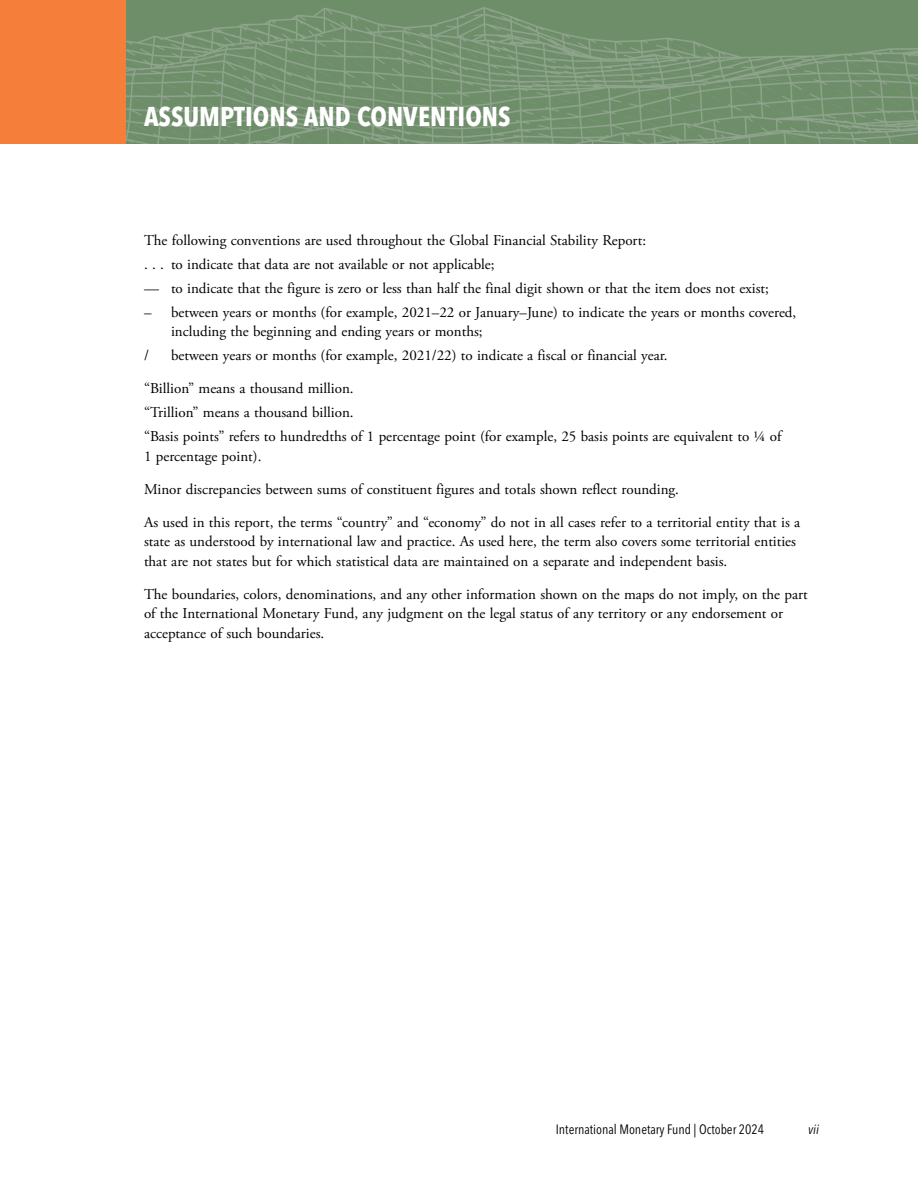
<style>
.page{position:relative;width:918px;height:1188px;background:#fff}
.page>*{position:absolute;margin:0;border:0;box-sizing:border-box;transform-origin:0 0}
.t1{font:700 condensed 27px "Avenir Next W1 G";color:#fff}
.t2{font:15px/19.5px "Adobe Garamond Pro";color:#000}
.t3{font:condensed 13.5px "Avenir Next W1 G";color:#000}
.t4{font:italic condensed 13.5px "Avenir Next W1 G";color:#000}
</style>
<div class="page">
<img style="left:126px;top:0;width:792px;height:144px">
<div style="left:0;top:0;width:126px;height:144px;background:#f57e3a"></div>
<h1 class="t1" style="left:144px;top:95px;width:368px">ASSUMPTIONS AND CONVENTIONS</h1>
<p class="t2" style="left:144px;top:229px;width:504px;line-height:24px">The following conventions are used throughout the Global Financial Stability Report: . . . to indicate that data are not available or not applicable;</p>
<p class="t2" style="left:144px;top:279px;width:626px">— to indicate that the figure is zero or less than half the final digit shown or that the item does not exist;</p>
<p class="t2" style="left:171px;top:303px;width:627px;text-indent:-27px">– between years or months (for example, 2021–22 or January–June) to indicate the years or months covered, including the beginning and ending years or months;</p>
<p class="t2" style="left:144px;top:346px;width:6px">/</p>
<p class="t2" style="left:171px;top:346px;width:498px">between years or months (for example, 2021/22) to indicate a fiscal or financial year.</p>
<p class="t2" style="left:144px;top:377px;width:639px;line-height:24px">“Billion” means a thousand million.<br>“Trillion” means a thousand billion.<br>“Basis points” refers to hundredths of 1 percentage point (for example, 25 basis points are equivalent to ¼ of</p>
<p class="t2" style="left:144px;top:447px;width:119px">1 percentage point).</p>
<p class="t2" style="left:144px;top:480px;width:537px">Minor discrepancies between sums of constituent figures and totals shown reflect rounding.</p>
<p class="t2" style="left:144px;top:513px;width:658px">As used in this report, the terms “country” and “economy” do not in all cases refer to a territorial entity that is a state as understood by international law and practice. As used here, the term also covers some territorial entities that are not states but for which statistical data are maintained on a separate and independent basis.</p>
<p class="t2" style="left:144px;top:585px;width:665px">The boundaries, colors, denominations, and any other information shown on the maps do not imply, on the part of the International Monetary Fund, any judgment on the legal status of any territory or any endorsement or acceptance of such boundaries.</p>
<p class="t3" style="left:556px;top:1118px;width:210px">International Monetary Fund | October 2024</p>
<p class="t4" style="left:808px;top:1118px;width:12px">vii</p>
</div>
